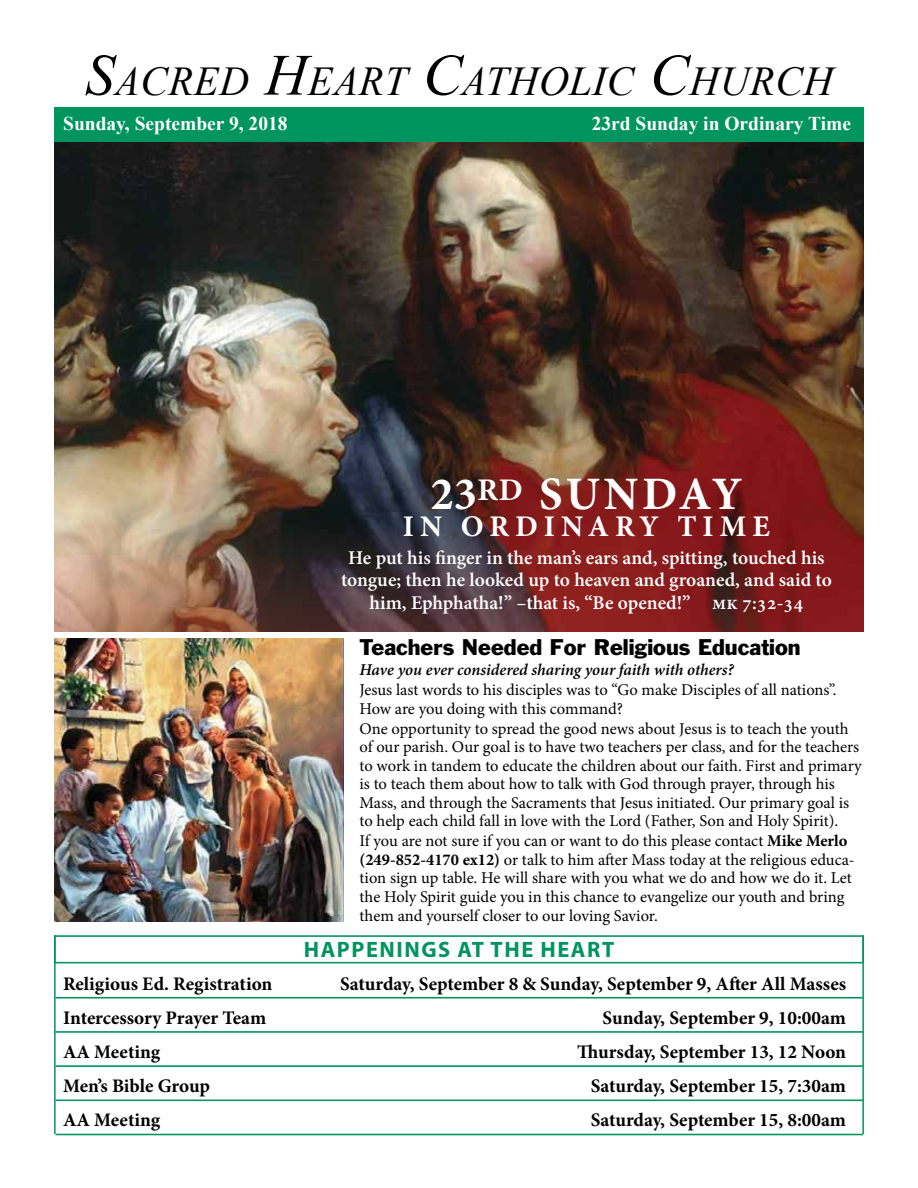
<style>
.page{position:relative;width:918px;height:1188px;background:#fff}
.page>*{position:absolute;margin:0;border:0;box-sizing:border-box;transform-origin:0 0}
.t1{font:700 46.5px "Minion Pro";letter-spacing:.07em;color:#fff}
.t2{font:italic 40.95px "Times New Roman";letter-spacing:.015em;color:#000}
.t3{font:700 30px "Minion Pro";letter-spacing:.2em;color:#fff}
.t4{font:700 22.35px "Myriad Pro";letter-spacing:.07em;color:#00945e}
.t5{font:21px "Franklin Gothic";color:#000}
.t6{font:600 19.5px/22.5px "Minion Pro";color:#fff;text-align:center}
.t7{font:700 19.5px "Times New Roman";color:#fff}
.t8{font:700 19.2px "Minion Pro";color:#000}
.t9{font:16.5px/18.6px "Minion Pro";letter-spacing:-.005em;color:#000}
.t10{font:italic 600 16.5px "Minion Pro";letter-spacing:-.005em;color:#000}
.s1{font-size:58.5px}
.s2{font-weight:700}
</style>
<div class="page">
<div style="left:54px;top:107px;width:810px;height:35px;background:#00945e"></div>
<hr style="left:56px;top:997px;width:807px;height:2px;background:#00945e">
<hr style="left:56px;top:1031px;width:807px;height:2px;background:#00945e">
<hr style="left:56px;top:1065px;width:807px;height:2px;background:#00945e">
<hr style="left:56px;top:1100px;width:807px;height:1px;background:#00945e">
<hr style="left:56px;top:1134px;width:807px;height:1px;background:#00945e">
<div style="left:54px;top:935px;width:810px;height:28px;border:2px solid #00945e"></div>
<img style="left:55px;top:638px;width:289px;height:284px">
<hr style="left:54px;top:935px;width:2px;height:199px;background:#00945e">
<hr style="left:862px;top:935px;width:2px;height:199px;background:#00945e">
<img style="left:54px;top:142px;width:810px;height:490px">
<h2 class="t2" style="left:85px;top:53px;width:754px"><span class="s1">S</span>ACRED <span class="s1">H</span>EART <span class="s1">C</span>ATHOLIC <span class="s1">C</span>HURCH</h2>
<p class="t7" style="left:63px;top:110px;width:226px">Sunday, September 9, 2018</p>
<p class="t7" style="left:592px;top:110px;width:261px">23rd Sunday in Ordinary Time</p>
<h1 class="t1" style="left:431px;top:462px;width:313px">23<sup>rd</sup> SUNDAY</h1>
<h3 class="t3" style="left:403px;top:506px;width:369px">IN ORDINARY TIME</h3>
<p class="t6" style="left:341px;top:546px;width:492px">He put his finger in the man’s ears and, spitting, touched his tongue; then he looked up to heaven and groaned, and said to him, Ephphatha!” –that is, “Be opened!” mk 7:32-34</p>
<p class="t5" style="left:360px;top:634px;width:443px">Teachers Needed For Religious Education</p>
<p class="t10" style="left:360px;top:658px;width:376px">Have you ever considered sharing your faith with others?</p>
<p class="t9" style="left:360px;top:681px;width:479px">Jesus last words to his disciples was to “Go make Disciples of all nations”.<br>How are you doing with this command?</p>
<p class="t9" style="left:360px;top:719px;width:504px">One opportunity to spread the good news about Jesus is to teach the youth of our parish. Our goal is to have two teachers per class, and for the teachers to work in tandem to educate the children about our faith. First and primary is to teach them about how to talk with God through prayer, through his Mass, and through the Sacraments that Jesus initiated. Our primary goal is to help each child fall in love with the Lord (Father, Son and Holy Spirit).</p>
<p class="t9" style="left:360px;top:832px;width:497px">If you are not sure if you can or want to do this please contact <span class="s2">Mike Merlo (249-852-4170 ex12)</span> or talk to him after Mass today at the religious educa&shy;tion sign up table. He will share with you what we do and how we do it. Let the Holy Spirit guide you in this chance to evangelize our youth and bring them and yourself closer to our loving Savior.</p>
<h3 class="t4" style="left:304px;top:937px;width:312px">HAPPENINGS AT TH E HEART</h3>
<p class="t8" style="left:63px;top:970px;width:211px">Religious Ed. Registration</p>
<p class="t8" style="left:340px;top:970px;width:507px">Saturday, September 8 &amp; Sunday, September 9, After All Masses</p>
<p class="t8" style="left:63px;top:1004px;width:205px">Intercessory Prayer Team</p>
<p class="t8" style="left:603px;top:1004px;width:245px">Sunday, September 9, 10:00am</p>
<p class="t8" style="left:63px;top:1038px;width:99px">AA Meeting</p>
<p class="t8" style="left:577px;top:1038px;width:270px">Thursday, September 13, 12 Noon</p>
<p class="t8" style="left:63px;top:1073px;width:148px">Men’s Bible Group</p>
<p class="t8" style="left:591px;top:1073px;width:257px">Saturday, September 15, 7:30am</p>
<p class="t8" style="left:63px;top:1107px;width:99px">AA Meeting</p>
<p class="t8" style="left:591px;top:1107px;width:257px">Saturday, September 15, 8:00am</p>
</div>
